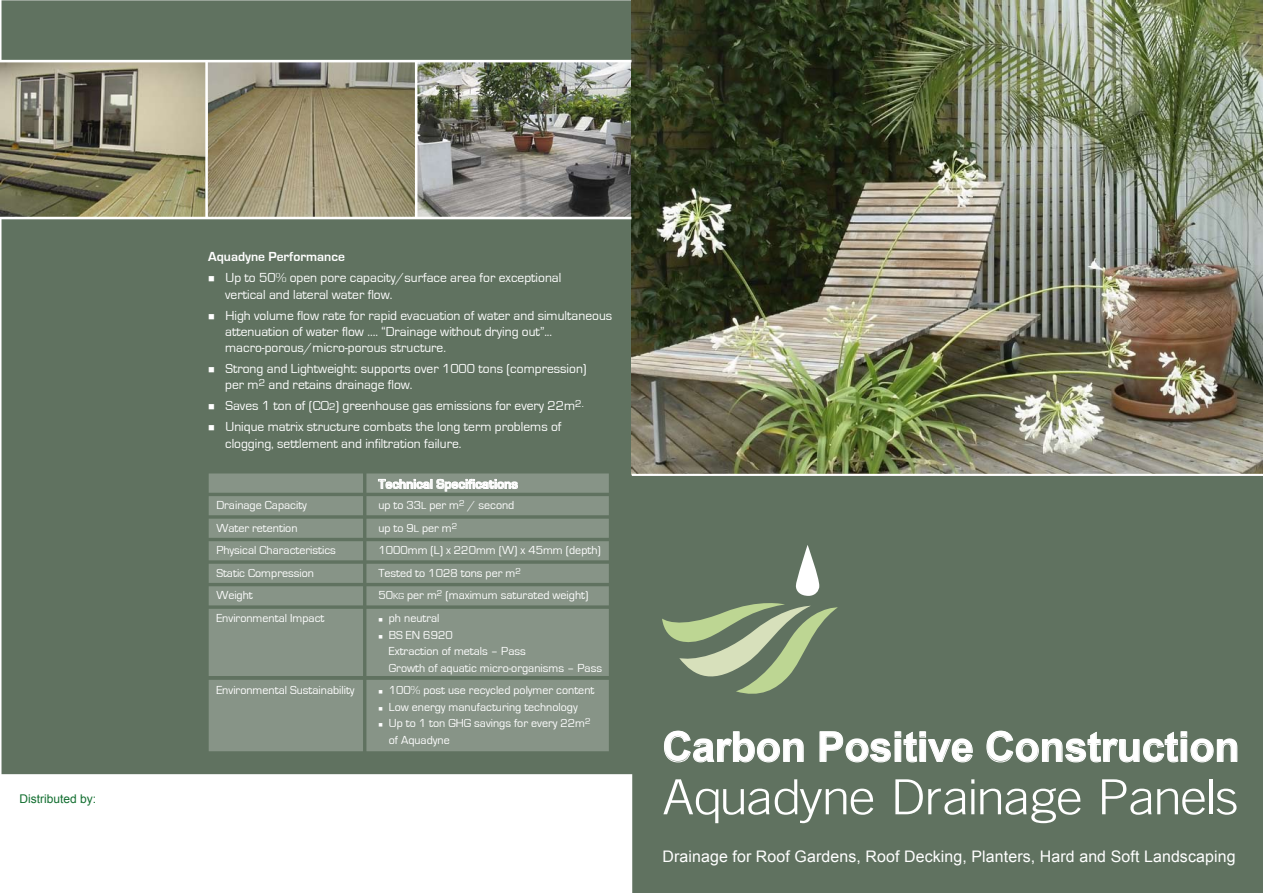
<style>
.page{position:relative;width:1263px;height:893px;background:#fff}
.page>*{position:absolute;margin:0;border:0;box-sizing:border-box;transform-origin:0 0}
.t1{font:48.45px "Tradition Sans X Light";color:#fff;scale:1.09 1}
.t2{font:700 41.25px "Arial";letter-spacing:-.005em;color:#fff}
.t3{font:15.9px "Arial";letter-spacing:.005em;color:#fff}
.t4{font:13.5px/16.2px "Eurostile";color:#fff}
.t5{font:700 13.5px "Eurostile";color:#fff}
.t6{font:12px/16.5px "Eurostile";color:#fff}
.t7{font:12px "Arial";color:#116e2f}
.s1{font-size:10.5px}
.s2{font-size:9px}
.s3{font-style:inherit}
</style>
<div class="page">
<div style="left:2px;top:0;width:1261px;height:893px;background:#607260"></div>
<div style="left:0;top:774px;width:632px;height:119px;background:#fff"></div>
<div style="left:366px;top:496px;width:243px;height:19px;background:#879487"></div>
<div style="left:209px;top:496px;width:154px;height:19px;background:#879487"></div>
<div style="left:366px;top:473px;width:243px;height:20px;background:#879487"></div>
<div style="left:209px;top:473px;width:154px;height:20px;background:#879487"></div>
<div style="left:366px;top:519px;width:243px;height:19px;background:#879487"></div>
<div style="left:209px;top:519px;width:154px;height:19px;background:#879487"></div>
<div style="left:366px;top:541px;width:243px;height:19px;background:#879487"></div>
<div style="left:209px;top:541px;width:154px;height:19px;background:#879487"></div>
<div style="left:366px;top:564px;width:243px;height:19px;background:#879487"></div>
<div style="left:209px;top:564px;width:154px;height:19px;background:#879487"></div>
<div style="left:366px;top:586px;width:243px;height:19px;background:#879487"></div>
<div style="left:209px;top:586px;width:154px;height:19px;background:#879487"></div>
<div style="left:366px;top:609px;width:243px;height:67px;background:#879487"></div>
<div style="left:209px;top:609px;width:154px;height:67px;background:#879487"></div>
<div style="left:366px;top:680px;width:243px;height:71px;background:#879487"></div>
<div style="left:209px;top:680px;width:154px;height:71px;background:#879487"></div>
<svg style="left:662px;top:545px;width:176px;height:149px"></svg>
<img style="left:632px;top:1px;width:631px;height:472px">
<svg style="left:631px;top:473px;width:632px;height:3px;background:#dbdcd6"></svg>
<img style="left:0;top:58px;width:634px;height:163px">
<p class="t7" style="left:19px;top:791px;width:78px">Distributed by:</p>
<p class="t5" style="left:208px;top:250px;width:138px">Aquadyne Performance</p>
<p class="t4" style="left:225px;top:270px;width:338px;text-indent:-17px">■ Up to 50% open pore capacity/surface area for exceptional vertical and lateral water flow.</p>
<p class="t4" style="left:225px;top:307px;width:389px;text-indent:-17px">■ High volume flow rate for rapid evacuation of water and simultaneous attenuation of water flow …. “Drainage without drying out”... macro-porous/micro-porous structure.</p>
<p class="t4" style="left:225px;top:361px;width:363px;text-indent:-17px">■ Strong and Lightweight: supports over 1000 tons (compression) per m<sup>2</sup> and retains drainage flow.</p>
<p class="t4" style="left:208px;top:398px;width:377px">■ Saves 1 ton of (CO<span class="s1">2</span>) greenhouse gas emissions for every 22m<sup>2.</sup></p>
<p class="t4" style="left:225px;top:419px;width:338px;text-indent:-17px">■ Unique matrix structure combats the long term problems of clogging, settlement and infiltration failure.</p>
<p class="t5" style="left:378px;top:477px;width:141px">Technical Specifications</p>
<p class="t6" style="left:216px;top:497px;width:92px">Drainage Capacity</p>
<p class="t6" style="left:378px;top:497px;width:138px">up to 33<span class="s1">L</span> per m<sup>2</sup> / second</p>
<p class="t6" style="left:216px;top:520px;width:83px">Water retention</p>
<p class="t6" style="left:378px;top:520px;width:81px">up to 9<span class="s1">L</span> per m<sup>2</sup></p>
<p class="t6" style="left:216px;top:542px;width:121px">Physical Characteristics</p>
<p class="t6" style="left:378px;top:542px;width:224px">1000mm (L) x 220mm (W) x 45mm (depth)</p>
<p class="t6" style="left:216px;top:565px;width:99px">Static Compression</p>
<p class="t6" style="left:378px;top:565px;width:144px">Tested to 1028 tons per m<sup>2</sup></p>
<p class="t6" style="left:216px;top:587px;width:38px">Weight</p>
<p class="t6" style="left:378px;top:587px;width:212px">50<span class="s2">KG</span> per m<sup>2</sup> (maximum saturated weight)</p>
<p class="t6" style="left:216px;top:610px;width:110px">Environmental Impact</p>
<p class="t6" style="left:378px;top:610px;width:63px">■ ph neutral</p>
<p class="t6" style="left:389px;top:626px;width:215px;text-indent:-11px">■ BS EN 6920<br>Extraction of metals – Pass<br>Growth of aquatic micro-organisms – Pass</p>
<p class="t6" style="left:216px;top:682px;width:140px">Environmental Sustainability</p>
<p class="t6" style="left:378px;top:682px;width:218px">■ 100% post use recycled polymer content</p>
<p class="t6" style="left:378px;top:698px;width:201px">■ Low energy manufacturing technology</p>
<p class="t6" style="left:389px;top:715px;width:203px;text-indent:-11px">■ Up to <span class="s3">1</span> ton GHG savings for every <span class="s3">22</span>m<sup>2 </sup>of Aquadyne</p>
<p class="t2" style="left:662px;top:720px;width:579px">Carbon Positive Construction</p>
<p class="t1" style="left:662px;top:768px;width:529px">Aquadyne Drainage Panels</p>
<p class="t3" style="left:662px;top:846px;width:574px">Drainage for Roof Gardens, Roof Decking, Planters, Hard and Soft Landscaping</p>
</div>
